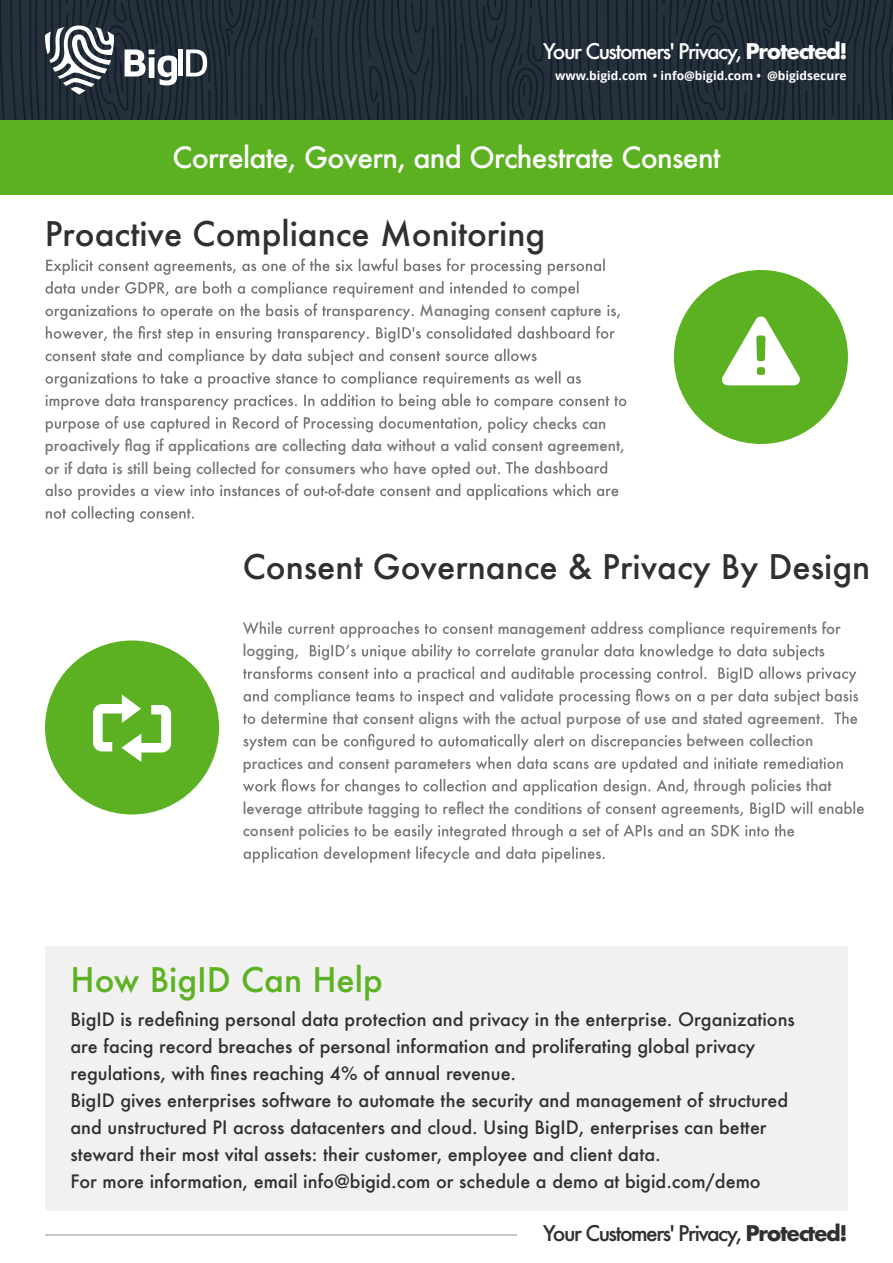
<style>
.page{position:relative;width:893px;height:1263px;background:#fff}
.page>*{position:absolute;margin:0;border:0;box-sizing:border-box;transform-origin:0 0}
.t1{font:500 33px "Futura";color:#303030}
.t2{font:500 33px "Futura";color:#5cb222}
.t3{font:500 28.5px "Futura";letter-spacing:-.025em;color:#fffffe}
.t4{font:500 21px "Futura";letter-spacing:-.07em;color:#fffffe}
.t5{font:500 21px "Futura";letter-spacing:-.07em;color:#303030}
.t6{font:500 18px/27px "Futura";color:#303030}
.t7{font:500 15px "Futura";color:#797978}
.t8{font:500 15px/22.5px "Futura";color:#767676}
.t9{font:700 12px "Open Sans";color:#fffffe}
.s1{font-weight:700}
</style>
<div class="page">
<div style="left:586px;top:0;width:306px;height:120px;background:#26303c"></div>
<hr style="left:655px;top:0;width:2px;height:120px;background:#121f2b">
<svg style="left:607px;top:0;width:43px;height:120px"></svg>
<svg style="left:663px;top:0;width:229px;height:120px"></svg>
<svg style="left:0;top:0;width:601px;height:120px;background:#2a343f"></svg>
<div style="left:0;top:120px;width:892px;height:75px;background:#5cb122"></div>
<svg style="left:46px;top:258px;width:558px;height:17px"></svg>
<svg style="left:45px;top:281px;width:533px;height:16px"></svg>
<svg style="left:45px;top:303px;width:368px;height:17px"></svg>
<svg style="left:607px;top:305px;width:13px;height:14px"></svg>
<svg style="left:46px;top:326px;width:568px;height:16px"></svg>
<svg style="left:45px;top:349px;width:491px;height:16px"></svg>
<svg style="left:45px;top:371px;width:536px;height:16px"></svg>
<svg style="left:46px;top:394px;width:580px;height:16px"></svg>
<svg style="left:46px;top:416px;width:436px;height:16px"></svg>
<svg style="left:506px;top:461px;width:101px;height:13px"></svg>
<svg style="left:45px;top:483px;width:573px;height:17px"></svg>
<svg style="left:46px;top:506px;width:148px;height:16px"></svg>
<div style="left:45px;top:946px;width:803px;height:264px;background:#f1f1f1"></div>
<div style="left:674px;top:270px;width:174px;height:174px;background:#5cb122;border-radius:87px"></div>
<hr style="left:45px;top:1234px;width:471px;height:2px;background:#c9c9c9">
<svg style="left:243px;top:621px;width:250px;height:17px"></svg>
<svg style="left:591px;top:621px;width:225px;height:17px"></svg>
<svg style="left:310px;top:644px;width:514px;height:16px"></svg>
<svg style="left:243px;top:666px;width:463px;height:17px"></svg>
<svg style="left:718px;top:666px;width:138px;height:17px"></svg>
<svg style="left:243px;top:689px;width:615px;height:16px"></svg>
<svg style="left:243px;top:711px;width:76px;height:13px"></svg>
<svg style="left:834px;top:711px;width:23px;height:13px"></svg>
<svg style="left:243px;top:734px;width:438px;height:16px"></svg>
<svg style="left:476px;top:756px;width:366px;height:17px"></svg>
<svg style="left:243px;top:779px;width:445px;height:16px"></svg>
<svg style="left:605px;top:804px;width:128px;height:14px"></svg>
<svg style="left:740px;top:801px;width:123px;height:17px"></svg>
<svg style="left:354px;top:824px;width:328px;height:16px"></svg>
<svg style="left:711px;top:824px;width:83px;height:13px"></svg>
<svg style="left:243px;top:846px;width:361px;height:17px"></svg>
<div style="left:45px;top:640px;width:174px;height:174px;background:#5cb122;border-radius:87px"></div>
<svg style="left:93px;top:694px;width:78px;height:68px"></svg>
<svg style="left:721px;top:317px;width:79px;height:68px"></svg>
<p class="t4" style="left:543px;top:36px;width:305px">Your Customers' Privacy, <span class="s1">Protected!</span></p>
<p class="t9" style="left:555px;top:67px;width:293px">www.bigid.com • info@bigid.com • @bigidsecure</p>
<h2 class="t3" style="left:172px;top:138px;width:550px">Correlate, Govern, and Orchestrate Consent</h2>
<h1 class="t1" style="left:45px;top:211px;width:502px">Proactive Compliance Monitoring</h1>
<p class="t8" style="left:419px;top:299px;width:184px">Managing consent capture</p>
<p class="t8" style="left:45px;top:412px;width:581px;text-indent:443px">policy checks can proactively flag if applications are collecting data without a valid consent agreement, or if data is still being collected for consumers who have opted out.</p>
<h1 class="t1" style="left:243px;top:544px;width:629px">Consent Governance &amp; Privacy By Design</h1>
<p class="t7" style="left:497px;top:618px;width:89px">management</p>
<p class="t7" style="left:821px;top:618px;width:21px">for</p>
<p class="t7" style="left:243px;top:640px;width:53px">logging</p>
<p class="t7" style="left:320px;top:708px;width:506px">e that consent aligns with the actual purpose of use and stated agreement.</p>
<p class="t7" style="left:686px;top:730px;width:128px">between collection</p>
<p class="t7" style="left:243px;top:753px;width:230px">practices and consent parameters</p>
<p class="t7" style="left:693px;top:775px;width:139px">through policies that</p>
<p class="t7" style="left:243px;top:798px;width:359px">leverage attribute tagging to reflect the conditions of</p>
<p class="t7" style="left:733px;top:798px;width:8px">s</p>
<p class="t7" style="left:243px;top:820px;width:108px">consent policies</p>
<p class="t7" style="left:688px;top:820px;width:19px">an</p>
<h1 class="t2" style="left:70px;top:957px;width:314px">How BigID Can Help</h1>
<p class="t6" style="left:70px;top:1006px;width:726px">BigID is redefining personal data protection and privacy in the enterprise. Organizations are facing record breaches of personal information and proliferating global privacy regulations, with fines reaching 4% of annual revenue.<br>BigID gives enterprises software to automate the security and management of structured and unstructured PI across datacenters and cloud. Using BigID, enterprises can better steward their most vital assets: their customer, employee and client data.<br>For more information, email info@bigid.com or schedule a demo at bigid.com/demo</p>
<p class="t5" style="left:543px;top:1218px;width:305px">Your Customers' Privacy, <span class="s1">Protected!</span></p>
</div>
